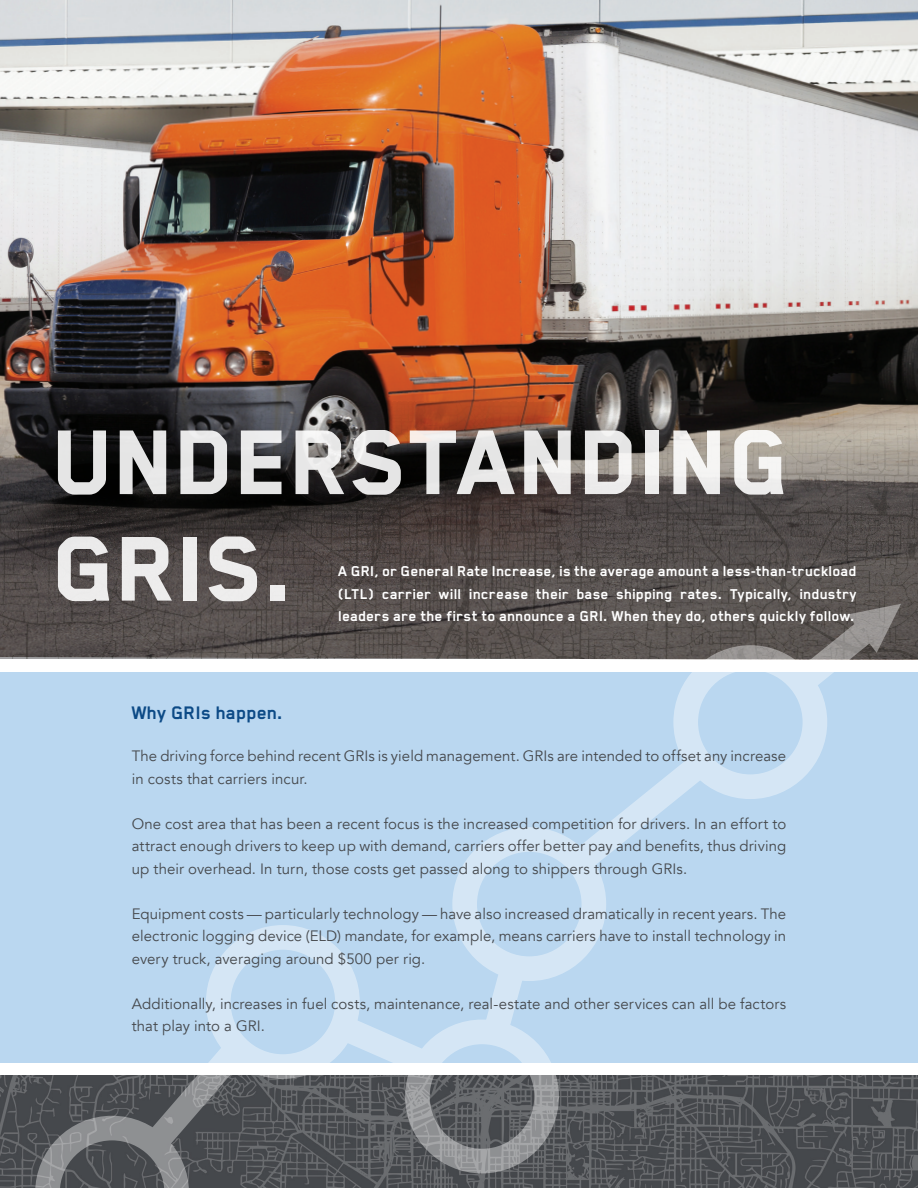
<style>
.page{position:relative;width:918px;height:1188px;background:#fff}
.page>*{position:absolute;margin:0;border:0;box-sizing:border-box;transform-origin:0 0}
.t1{font:800 105.9px/106.5px "Blender Pro";letter-spacing:.01em;color:#fff}
.t2{font:700 21px "Blender Pro";color:#0c4a86}
.t3{font:700 16.5px/22.5px "Blender Pro";letter-spacing:.005em;color:#fff;text-align:justify}
.t4{font:15px/22.5px "Avenir";letter-spacing:.005em;color:#45484c}
</style>
<div class="page">
<img style="left:0;top:0;width:918px;height:660px">
<img style="left:0;top:402px;width:918px;height:257px">
<div style="left:0;top:672px;width:918px;height:391px;background:#bad7f0"></div>
<img style="left:0;top:1076px;width:918px;height:112px">
<svg style="left:35px;top:604px;width:866px;height:584px"></svg>
<h1 class="t1" style="left:54px;top:408px;width:739px">UNDERSTANDING<br>GRIS.</h1>
<p class="t3" style="left:339px;top:560px;width:520px">A GRI, or General Rate Increase, is the average amount a less-than-truckload (LTL) carrier will increase their base shipping rates. Typically, industry leaders are the first to announce a GRI. When they do, others quickly follow.</p>
<h2 class="t2" style="left:132px;top:701px;width:153px">Why GRIs happen.</h2>
<p class="t4" style="left:132px;top:745px;width:656px">The driving force behind recent GRIs is yield management. GRIs are intended to offset any increase in costs that carriers incur.</p>
<p class="t4" style="left:132px;top:813px;width:656px;text-align:justify">One cost area that has been a recent focus is the increased competition for drivers. In an effort to attract enough drivers to keep up with demand, carriers offer better pay and benefits, thus driving up their overhead. In turn, those costs get passed along to shippers through GRIs.</p>
<p class="t4" style="left:132px;top:903px;width:656px;text-align:justify">Equipment costs — particularly technology — have also increased dramatically in recent years. The electronic logging device (ELD) mandate, for example, means carriers have to install technology in every truck, averaging around $500 per rig.</p>
<p class="t4" style="left:132px;top:993px;width:656px">Additionally, increases in fuel costs, maintenance, real-estate and other services can all be factors that play into a GRI.</p>
</div>
